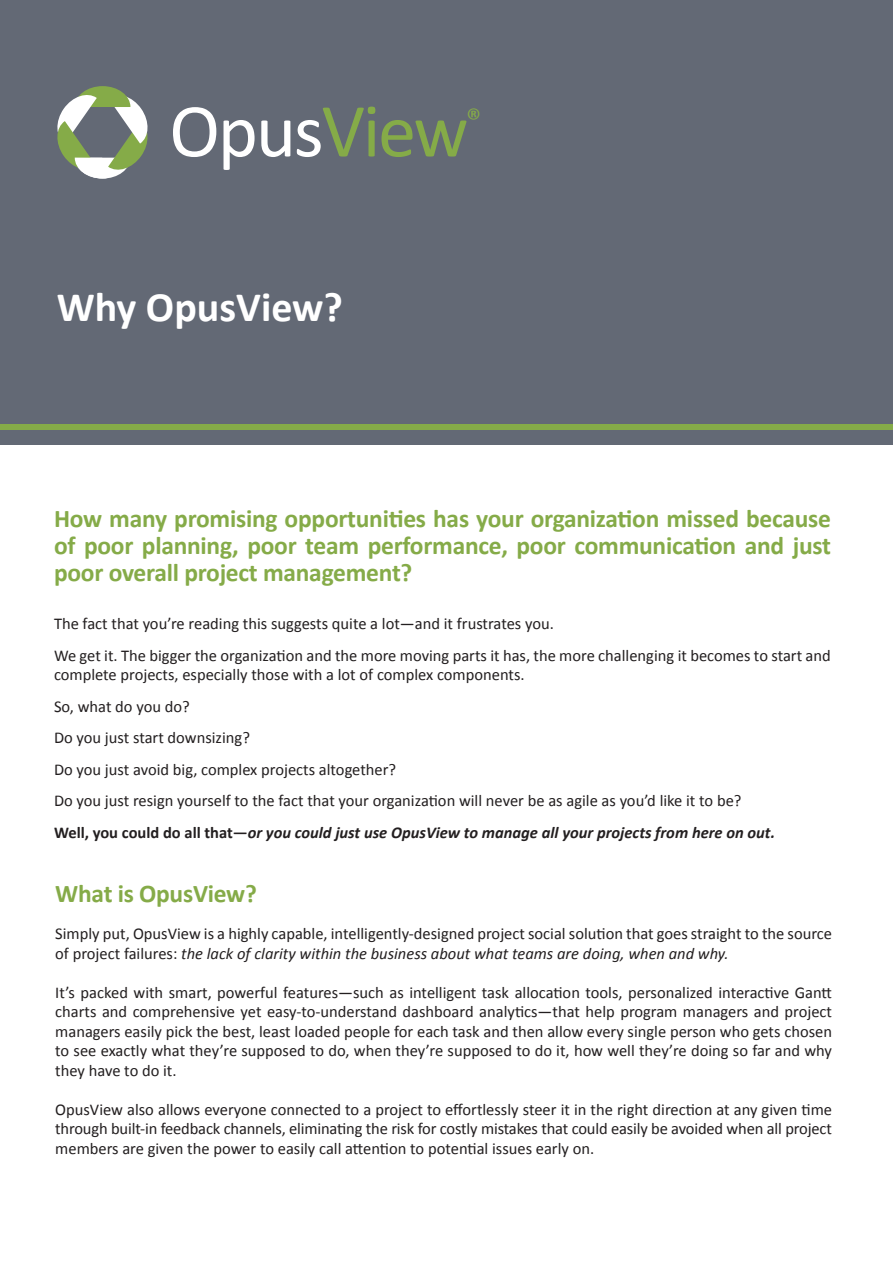
<style>
.page{position:relative;width:893px;height:1263px;background:#fff}
.page>*{position:absolute;margin:0;border:0;box-sizing:border-box;transform-origin:0 0}
.t1{font:76.8px "Calibri";letter-spacing:-.03em;color:#fff}
.t2{font:700 42px "Calibri";color:#fff}
.t3{font:30px "Calibri";color:#85ab48}
.t4{font:700 25.5px/27px "Calibri";letter-spacing:-.01em;color:#85ab48;text-align:justify}
.t5{font:16.5px/19.5px "Calibri";color:#231f20}
.t6{font:italic 700 16.5px "Calibri";color:#231f20}
.s1{color:#85ab48}
.s2{font-style:normal}
.s3{font-style:italic}
</style>
<div class="page">
<div style="left:0;top:0;width:893px;height:444px;background:#636975"></div>
<div style="left:0;top:424px;width:893px;height:5px;background:#85ab48"></div>
<svg style="left:57px;top:86px;width:91px;height:93px"></svg>
<p class="t1" style="left:169px;top:82px;width:301px">Opus<span class="s1">View</span></p>
<p class="t3" style="left:466px;top:100px;width:17px">®</p>
<p class="t2" style="left:57px;top:280px;width:288px">Why OpusView?</p>
<p class="t4" style="left:54px;top:505px;width:778px">How many promising opportunities has your organization missed because of poor planning, poor team performance, poor communication and just poor overall project management?</p>
<p class="t5" style="left:54px;top:614px;width:501px">The fact that you’re reading this suggests quite a lot—and it frustrates you.</p>
<p class="t5" style="left:54px;top:646px;width:778px">We get it. The bigger the organization and the more moving parts it has, the more challenging it becomes to start and complete projects, especially those with a lot of complex components.</p>
<p class="t5" style="left:54px;top:697px;width:137px">So, what do you do?</p>
<p class="t5" style="left:54px;top:728px;width:197px">Do you just start downsizing?</p>
<p class="t5" style="left:54px;top:760px;width:344px">Do you just avoid big, complex projects altogether?</p>
<p class="t5" style="left:54px;top:791px;width:689px">Do you just resign yourself to the fact that your organization will never be as agile as you’d like it to be?</p>
<p class="t6" style="left:54px;top:822px;width:723px"><span class="s2">Well, you could do all that—</span>or you could just use OpusView to manage all your projects from here on out.</p>
<p class="t4" style="left:55px;top:880px;width:203px">What is OpusView?</p>
<p class="t5" style="left:55px;top:924px;width:778px">Simply put, OpusView is a highly capable, intelligently-designed project social solution that goes straight to the source of project failures: <span class="s3">the lack of clarity within the business about what teams are doing, when and why.</span></p>
<p class="t5" style="left:55px;top:982px;width:778px;text-align:justify">It’s packed with smart, powerful features—such as intelligent task allocation tools, personalized interactive Gantt charts and comprehensive yet easy-to-understand dashboard analytics—that help program managers and project managers easily pick the best, least loaded people for each task and then allow every single person who gets chosen to see exactly what they’re supposed to do, when they’re supposed to do it, how well they’re doing so far and why they have to do it.</p>
<p class="t5" style="left:55px;top:1099px;width:778px;text-align:justify">OpusView also allows everyone connected to a project to effortlessly steer it in the right direction at any given time through built-in feedback channels, eliminating the risk for costly mistakes that could easily be avoided when all project members are given the power to easily call attention to potential issues early on.</p>
</div>
